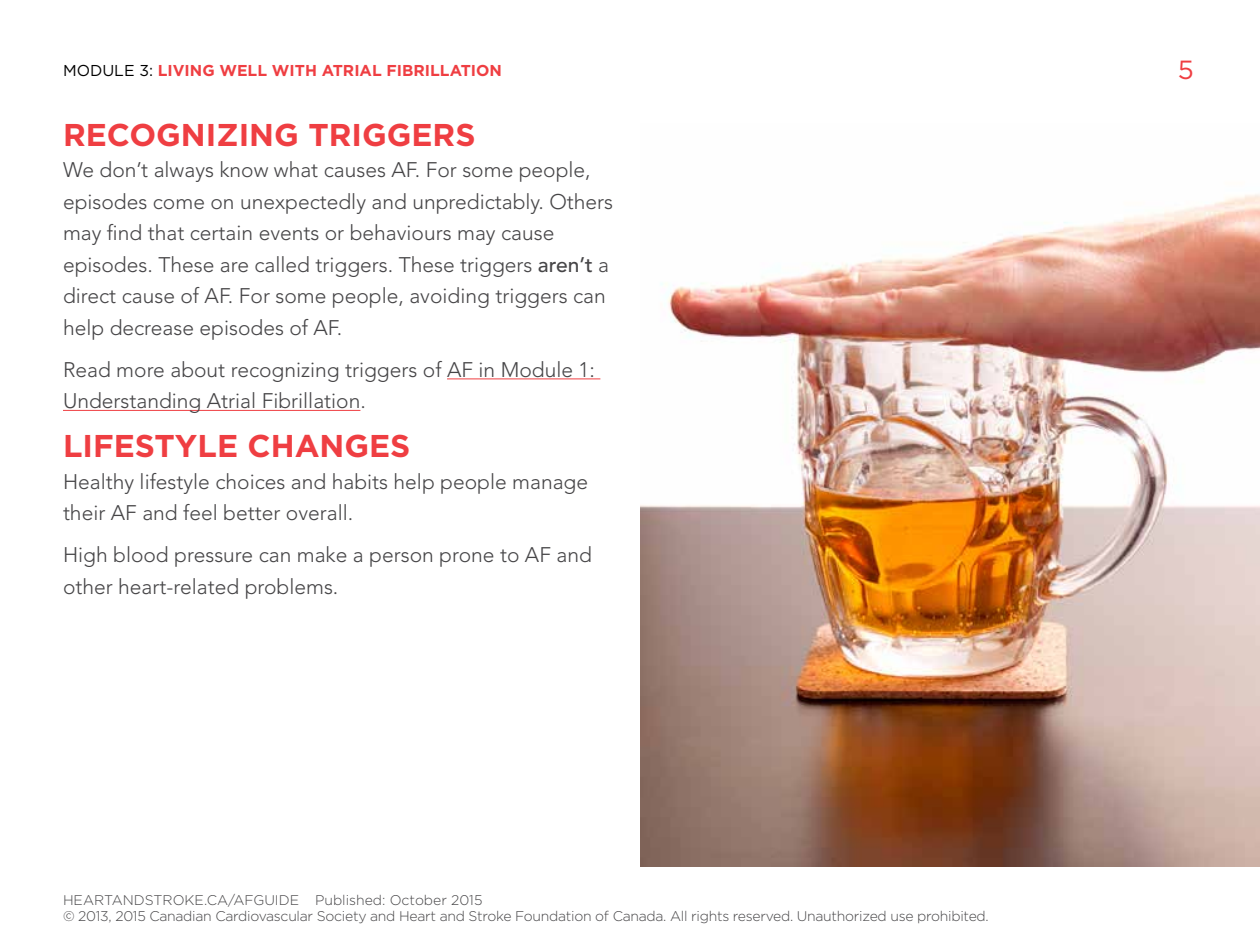
<style>
.page{position:relative;width:1260px;height:945px;background:#fff}
.page>*{position:absolute;margin:0;border:0;box-sizing:border-box;transform-origin:0 0}
.t1{font:700 31.5px "Gotham";color:#ef3e42}
.t2{font:26.25px "Gotham";color:#ef3e42}
.t3{font:300 21px/31.5px "Avenir LT Std";color:#464547}
.t4{font:700 15.75px "Gotham";color:#ef3e42}
.t5{font:300 14px/16.8px "Gotham";letter-spacing:-.02em;color:#464547}
.s1{font-weight:400;color:#000}
.s2{font-weight:500}
</style>
<div class="page">
<hr style="left:447px;top:378px;width:153px;height:1px;background:#ef3e42">
<hr style="left:63px;top:410px;width:297px;height:1px;background:#ef3e42">
<img style="left:640px;top:194px;width:620px;height:672px">
<p class="t4" style="left:63px;top:60px;width:441px"><span class="s1">MODULE 3:</span> LIVING WELL WITH ATRIAL FIBRILLATION</p>
<p class="t2" style="left:1178px;top:53px;width:18px">5</p>
<h1 class="t1" style="left:63px;top:114px;width:414px">RECOGNIZING TRIGGERS</h1>
<p class="t3" style="left:63px;top:154px;width:552px">We don’t always know what causes AF. For some people, episodes come on unexpectedly and unpredictably. Others may find that certain events or behaviours may cause episodes. These are called triggers. These triggers <span class="s2">aren’t</span> a direct cause of AF. For some people, avoiding triggers can help decrease episodes of AF.</p>
<p class="t3" style="left:63px;top:354px;width:533px">Read more about recognizing triggers of AF in Module 1:<br>Understanding Atrial Fibrillation.</p>
<h1 class="t1" style="left:63px;top:425px;width:349px">LIFESTYLE CHANGES</h1>
<p class="t3" style="left:63px;top:466px;width:527px">Healthy lifestyle choices and habits help people manage their AF and feel better overall.</p>
<p class="t3" style="left:63px;top:539px;width:530px">High blood pressure can make a person prone to AF and other heart-related problems.</p>
<p class="t5" style="left:63px;top:891px;width:927px">HEARTANDSTROKE.CA/AFGUIDE Published: October 2015<br>© 2013, 2015 Canadian Cardiovascular Society and Heart and Stroke Foundation of Canada. All rights reserved. Unauthorized use prohibited.</p>
</div>
